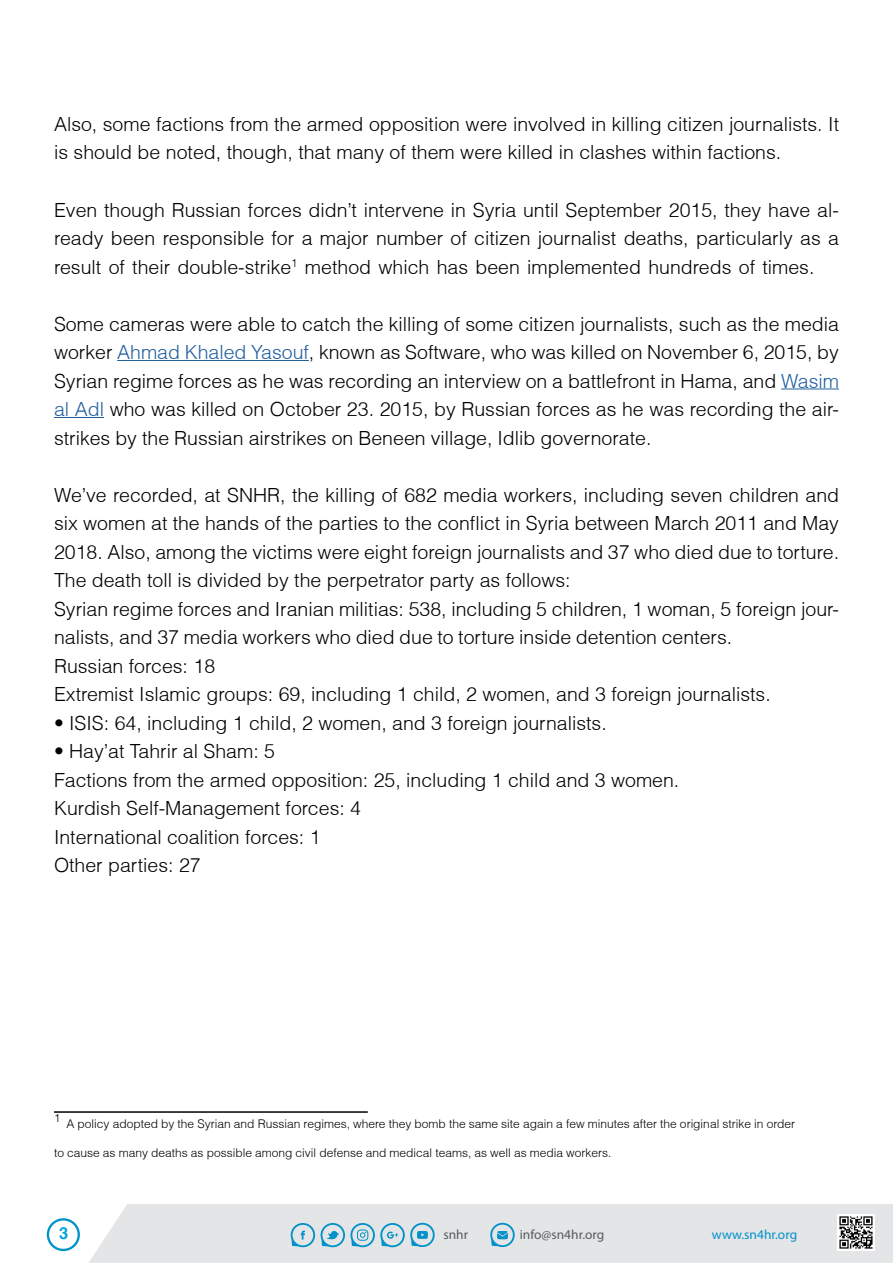
<style>
.page{position:relative;width:893px;height:1263px;background:#fff}
.page>*{position:absolute;margin:0;border:0;box-sizing:border-box;transform-origin:0 0}
.t1{font:300 19.5px/28.5px "Helvetica";color:#000}
.t2{font:700 16.5px "Helvetica";color:#00a4e2}
.t3{font:13.35px "Myriad Pro";color:#58595b}
.t4{font:13.35px "Myriad Pro";color:#0092c8}
.t5{font:300 12px "Helvetica";color:#000}
.t6{font:300 11.4px "Helvetica";color:#000}
.s1{color:#215e9e}
</style>
<div class="page">
<div style="left:89px;top:1204px;width:804px;height:59px;background:#e4e5e6"></div>
<svg style="left:291px;top:1223px;width:24px;height:24px"></svg>
<svg style="left:321px;top:1223px;width:114px;height:24px;background:#a1ccdd"></svg>
<svg style="left:490px;top:1223px;width:25px;height:24px"></svg>
<img style="left:837px;top:1214px;width:37px;height:37px">
<svg style="left:47px;top:1218px;width:33px;height:33px"></svg>
<hr style="left:117px;top:360px;width:192px;height:1px;background:#215e9e">
<hr style="left:781px;top:388px;width:58px;height:1px;background:#215e9e">
<hr style="left:54px;top:417px;width:50px;height:1px;background:#215e9e">
<hr style="left:54px;top:1111px;width:314px;height:2px;background:#000">
<p class="t1" style="left:54px;top:110px;width:787px">Also, some factions from the armed opposition were involved in killing citizen journalists It. is should be noted, though, that many of them were killed in clashes within factions.</p>
<p class="t1" style="left:54px;top:195px;width:786px">Even though Russian forces didn t’ intervene in Syria until September 2015, they have al-</p>
<p class="t6" style="left:291px;top:256px;width:8px">1</p>
<p class="t1" style="left:54px;top:224px;width:787px">ready been responsible for a major number of citizen journalist deaths, particularly as a</p>
<p class="t1" style="left:54px;top:252px;width:239px">result of their double-strike</p>
<p class="t1" style="left:305px;top:252px;width:511px">method which has been implemented hundreds of times.</p>
<p class="t1" style="left:54px;top:309px;width:786px;text-align:justify">Some cameras were able to catch the killing of some citizen journalists, such as the media worker <span class="s1">Ahmad Khaled Yasouf</span>, known as Software, who was killed on November 6, 2015, by Syrian regime forces as he was recording an interview on a battlefront in Hama, and <span class="s1">Wasim</span></p>
<p class="t1" style="left:54px;top:423px;width:599px">strikes by the Russian airstrikes on Beneen village, Idlib governorate.</p>
<p class="t1" style="left:54px;top:395px;width:786px"><span class="s1">al Adl</span> who was killed on October 23. 2015, by Russian forces as he was recording the air-</p>
<p class="t1" style="left:54px;top:480px;width:787px;text-align:justify">We’ve recorded, at SNHR, the killing of 682 media workers, including seven children and six women at the hands of the parties to the conflict in Syria between March 2011 and May 2018. Also, among the victims were eight foreign journalists and 37 who died due to torture.<br>The death toll is divided by the perpetrator party as follows:</p>
<p class="t1" style="left:54px;top:623px;width:680px">nalists, and 37 media workers who died due to torture inside detention centers.</p>
<p class="t1" style="left:54px;top:594px;width:786px">Syrian regime forces and Iranian militias: 538, including 5 children 1, woman 5, foreign jour-</p>
<p class="t1" style="left:54px;top:651px;width:718px">Russian forces: 18<br>Extremist Islamic groups: 69, including 1 child 2, women, and 3 foreign journalists.</p>
<p class="t1" style="left:54px;top:708px;width:554px">• ISIS: 64, including 1 child 2, women, and 3 foreign journalists.</p>
<p class="t1" style="left:54px;top:737px;width:627px">• Hay’at Tahrir al Sham 5:<br>Factions from the armed opposition: 25, including 1 child and 3 women.<br>Kurdish Self-Management forces 4:<br>International coalition forces 1:<br>Other parties: 27</p>
<p class="t6" style="left:54px;top:1110px;width:8px">1</p>
<p class="t5" style="left:54px;top:1145px;width:559px">to cause as many deaths as possible among civil defense and medical teams, as well as media workers.</p>
<p class="t5" style="left:66px;top:1116px;width:730px">A policy adopted by the Syrian and Russian regimes, where they bomb the same site again a few minutes after the original strike in order</p>
<p class="t2" style="left:59px;top:1223px;width:11px">3</p>
<p class="t3" style="left:443px;top:1226px;width:26px">snhr</p>
<p class="t3" style="left:520px;top:1226px;width:86px">info@sn4hr.org</p>
<p class="t4" style="left:712px;top:1226px;width:87px">www.sn4hr.org</p>
</div>
